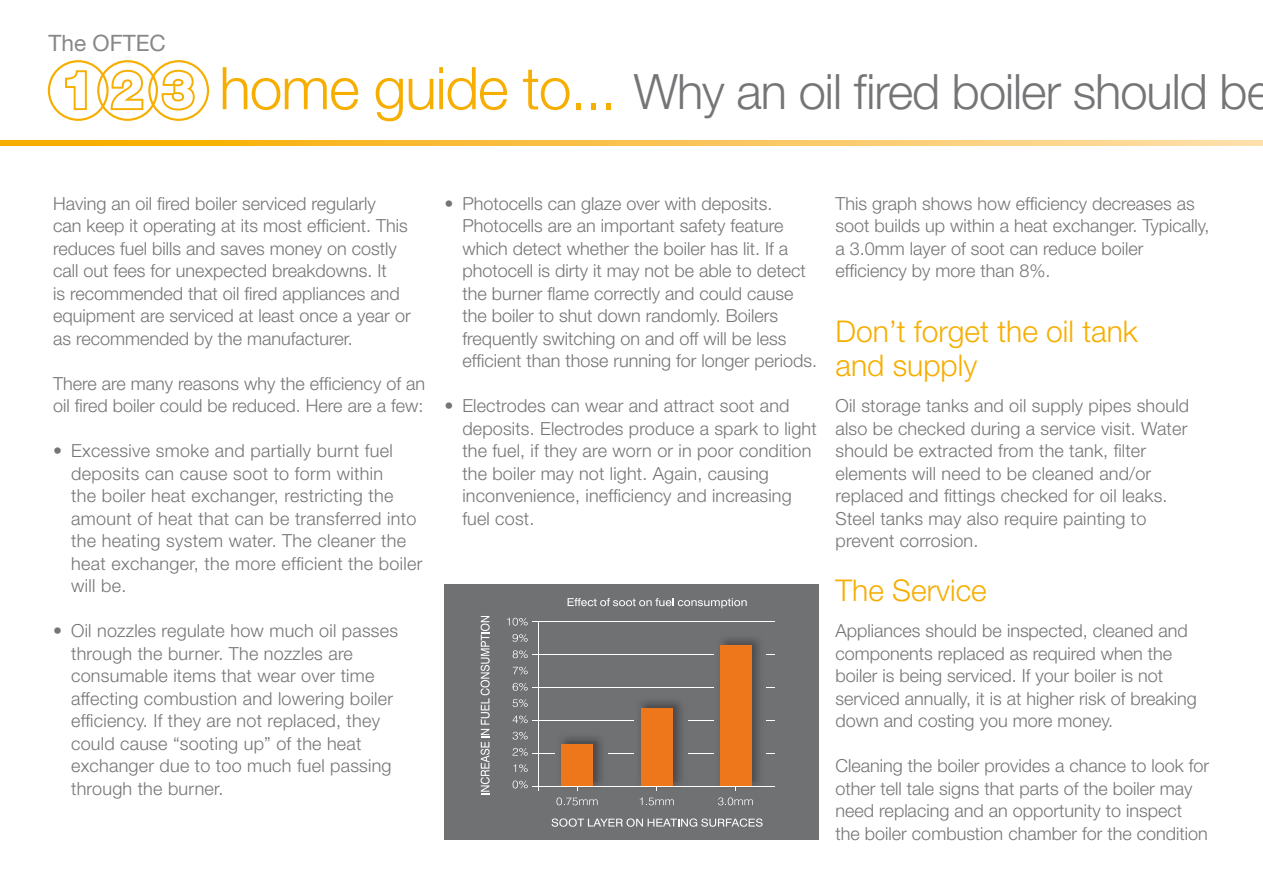
<style>
.page{position:relative;width:1263px;height:893px;background:#fff}
.page>*{position:absolute;margin:0;border:0;box-sizing:border-box;transform-origin:0 0}
.t1{font:800 51.45px "Helvetica Neue";color:#fff}
.t2{font:300 48.9px "Helvetica Neue";letter-spacing:-.02em;color:#757477}
.t3{font:300 30px/34.5px "Helvetica Neue";color:#f6ae00}
.t4{font:22.65px "Helvetica Neue";color:#878889}
.t5{font:300 18px/22.5px "Helvetica Neue";color:#757477}
.t6{font:300 18px/22.5px "Helvetica Neue";letter-spacing:.02em;color:#757477}
.s1{font-size:58.8px;color:#f6ae00}
</style>
<div class="page">
<svg style="left:0;top:140px;width:1263px;height:6px;background:#f9c34e"></svg>
<div style="left:444px;top:585px;width:375px;height:255px;background:#707173"></div>
<hr style="left:538px;top:621px;width:1px;height:170px;background:#fff">
<hr style="left:532px;top:753px;width:243px;height:1px;background:#fff">
<hr style="left:532px;top:720px;width:243px;height:1px;background:#fff">
<hr style="left:532px;top:687px;width:243px;height:1px;background:#fff">
<hr style="left:532px;top:654px;width:243px;height:1px;background:#fff">
<hr style="left:532px;top:621px;width:243px;height:1px;background:#fff">
<img style="left:555px;top:753px;width:53px;height:1px">
<div style="left:561px;top:744px;width:32px;height:43px;background:#ed771a"></div>
<img style="left:641px;top:701px;width:40px;height:85px">
<img style="left:635px;top:753px;width:52px;height:1px">
<img style="left:635px;top:720px;width:52px;height:1px">
<div style="left:641px;top:708px;width:31px;height:79px;background:#ed771a"></div>
<img style="left:714px;top:753px;width:51px;height:1px">
<img style="left:714px;top:720px;width:51px;height:1px">
<img style="left:714px;top:687px;width:51px;height:1px">
<img style="left:714px;top:654px;width:51px;height:1px">
<div style="left:720px;top:645px;width:32px;height:142px;background:#ed771a"></div>
<svg style="left:507px;top:618px;width:21px;height:8px"></svg>
<svg style="left:512px;top:634px;width:16px;height:8px"></svg>
<svg style="left:513px;top:650px;width:15px;height:8px"></svg>
<svg style="left:513px;top:667px;width:15px;height:7px"></svg>
<svg style="left:513px;top:683px;width:15px;height:8px"></svg>
<svg style="left:513px;top:699px;width:15px;height:8px"></svg>
<svg style="left:513px;top:715px;width:15px;height:8px"></svg>
<svg style="left:512px;top:732px;width:16px;height:8px"></svg>
<svg style="left:512px;top:748px;width:16px;height:8px"></svg>
<svg style="left:513px;top:764px;width:15px;height:8px"></svg>
<svg style="left:513px;top:780px;width:15px;height:8px"></svg>
<svg style="left:556px;top:797px;width:42px;height:8px"></svg>
<svg style="left:640px;top:797px;width:34px;height:8px"></svg>
<svg style="left:718px;top:797px;width:35px;height:8px"></svg>
<svg style="left:551px;top:818px;width:212px;height:9px"></svg>
<svg style="left:481px;top:616px;width:9px;height:178px"></svg>
<svg style="left:568px;top:598px;width:179px;height:10px"></svg>
<hr style="left:532px;top:786px;width:243px;height:1px;background:#fff">
<div style="left:48px;top:60px;width:61px;height:61px;border:2px solid #f6ae00;border-radius:50%"></div>
<svg style="left:65px;top:70px;width:22px;height:41px"></svg>
<div style="left:97px;top:60px;width:61px;height:61px;border:2px solid #f6ae00;border-radius:50%"></div>
<svg style="left:109px;top:68px;width:36px;height:44px"></svg>
<div style="left:148px;top:60px;width:61px;height:61px;border:2px solid #f6ae00;border-radius:50%"></div>
<svg style="left:160px;top:68px;width:37px;height:44px"></svg>
<p class="t4" style="left:49px;top:29px;width:119px">The OFTEC</p>
<h1 class="t1" style="left:62px;top:59px;width:134px">123</h1>
<h2 class="t2" style="left:219px;top:62px;width:1054px"><span class="s1">home guide to...</span> Why an oil fired boiler should be</h2>
<p class="t5" style="left:53px;top:192px;width:359px">Having an oil fired boiler serviced regularly<br>can keep it operating at its most efficient. This reduces fuel bills and saves money on costly call out fees for unexpected breakdowns. It<br>is recommended that oil fired appliances and equipment are serviced at least once a year or as recommended by the manufacturer.</p>
<p class="t5" style="left:53px;top:372px;width:373px">There are many reasons why the efficiency of an oil fired boiler could be reduced. Here are a few:</p>
<p class="t6" style="left:71px;top:439px;width:353px">Excessive smoke and partially burnt fuel deposits can cause soot to form within<br>the boiler heat exchanger, restricting the amount of heat that can be transferred into the heating system water. The cleaner the heat exchanger, the more efficient the boiler will be.</p>
<p class="t5" style="left:71px;top:619px;width:328px">Oil nozzles regulate how much oil passes through the burner. The nozzles are consumable items that wear over time affecting combustion and lowering boiler efficiency. If they are not replaced, they could cause “sooting up” of the heat exchanger due to too much fuel passing through the burner.</p>
<p class="t5" style="left:53px;top:439px;width:10px">•</p>
<p class="t5" style="left:53px;top:619px;width:10px">•</p>
<p class="t5" style="left:444px;top:192px;width:10px">•</p>
<p class="t5" style="left:444px;top:394px;width:10px">•</p>
<p class="t5" style="left:462px;top:192px;width:356px">Photocells can glaze over with deposits.<br>Photocells are an important safety feature which detect whether the boiler has lit. If a photocell is dirty it may not be able to detect the burner flame correctly and could cause the boiler to shut down randomly. Boilers frequently switching on and off will be less efficient than those running for longer periods.</p>
<p class="t5" style="left:462px;top:394px;width:356px">Electrodes can wear and attract soot and deposits. Electrodes produce a spark to light the fuel, if they are worn or in poor condition the boiler may not light. Again, causing inconvenience, inefficiency and increasing fuel cost.</p>
<p class="t5" style="left:836px;top:192px;width:375px">This graph shows how efficiency decreases as soot builds up within a heat exchanger. Typically, a 3.0mm layer of soot can reduce boiler efficiency by more than 8%.</p>
<h3 class="t3" style="left:836px;top:313px;width:304px">Don’t forget the oil tank and supply</h3>
<p class="t5" style="left:836px;top:394px;width:355px">Oil storage tanks and oil supply pipes should also be checked during a service visit. Water should be extracted from the tank, filter elements will need to be cleaned and/or replaced and fittings checked for oil leaks.<br>Steel tanks may also require painting to prevent corrosion.</p>
<h3 class="t3" style="left:836px;top:572px;width:153px">The Service</h3>
<p class="t5" style="left:836px;top:619px;width:363px">Appliances should be inspected, cleaned and components replaced as required when the boiler is being serviced. If your boiler is not serviced annually, it is at higher risk of breaking down and costing you more money.</p>
<p class="t5" style="left:836px;top:754px;width:375px">Cleaning the boiler provides a chance to look for other tell tale signs that parts of the boiler may need replacing and an opportunity to inspect the boiler combustion chamber for the condition</p>
</div>
